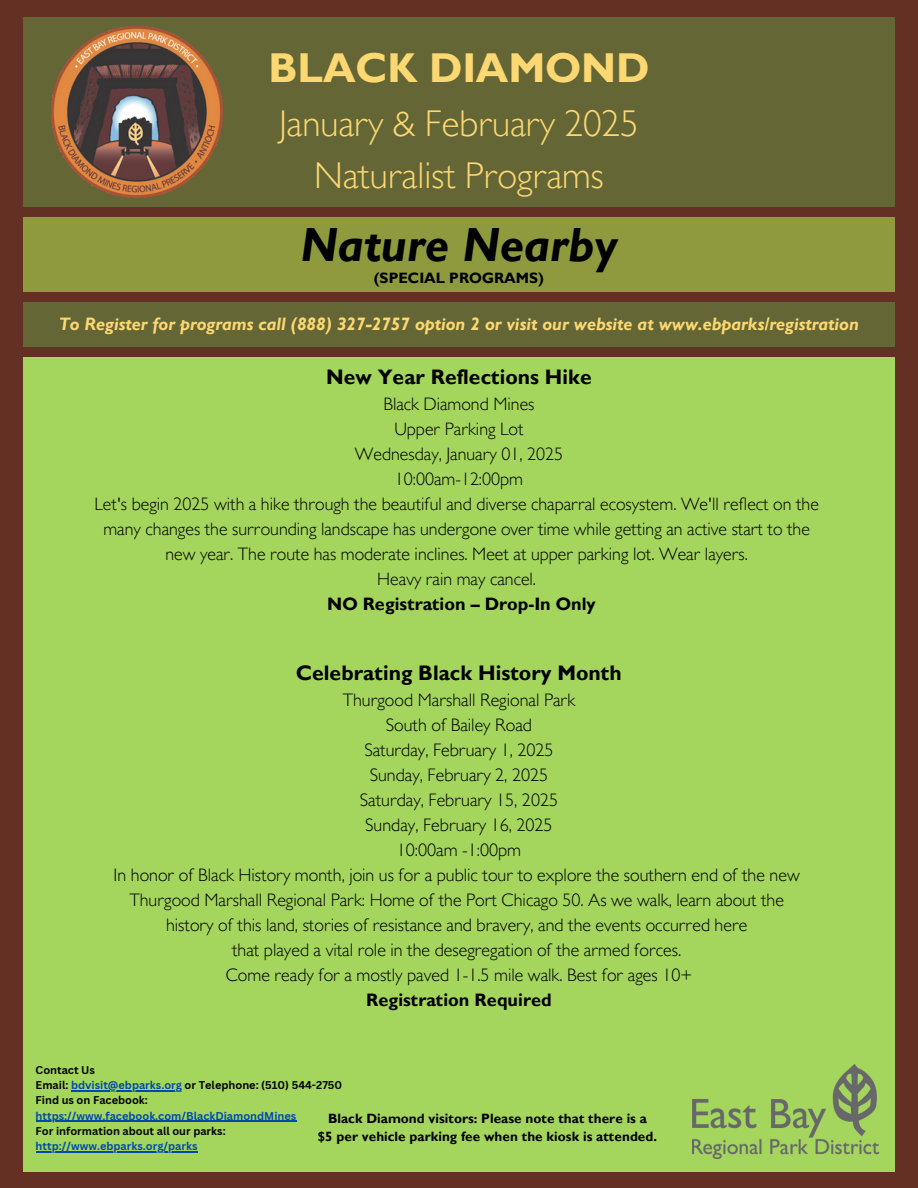
<style>
.page{position:relative;width:918px;height:1188px;background:#653024}
.page>*{position:absolute;margin:0;border:0;box-sizing:border-box;transform-origin:0 0}
.t1{font:italic 700 48px "Gill Sans MT Std";color:#000}
.t2{font:700 41.7px "Gill Sans MT Std";color:#fbd872}
.t3{font:300 37.2px/51.8px "Gill Sans MT Std";color:#fbd872;text-align:center}
.t4{font:700 21px "Gill Sans MT Std";color:#000}
.t5{font:300 18px/25px "Gill Sans MT Std";color:#000;text-align:center}
.t6{font:italic 700 18px "Gill Sans MT Std";color:#fbd872}
.t7{font:700 15px "Gill Sans MT Std";color:#000}
.t8{font:700 13.5px/18px "Gill Sans MT Std";color:#000;text-align:center}
.t9{font:700 10.95px/15.3px "Canva Sans";color:#004aad}
.t10{font:700 10.95px "Canva Sans";color:#000}
.s1{font-weight:700}
.s2{color:#004aad}
.s3{color:#000}
</style>
<div class="page">
<div style="left:23px;top:17px;width:871px;height:190px;background:#656635"></div>
<img style="left:51px;top:26px;width:171px;height:171px">
<div style="left:23px;top:357px;width:872px;height:815px;background:#a4d65e"></div>
<div style="left:23px;top:217px;width:872px;height:75px;background:#8f993e"></div>
<div style="left:23px;top:302px;width:872px;height:45px;background:#656635"></div>
<hr style="left:71px;top:1090px;width:111px;height:1px;background:#004aad">
<hr style="left:36px;top:1121px;width:260px;height:1px;background:#004aad">
<hr style="left:36px;top:1151px;width:162px;height:1px;background:#004aad">
<img style="left:692px;top:1064px;width:187px;height:94px">
<p class="t2" style="left:268px;top:54px;width:383px">BLACK DIAMOND</p>
<p class="t3" style="left:279px;top:104px;width:361px">January &amp; February 2025<br>Naturalist Programs</p>
<h5 class="t1" style="left:300px;top:228px;width:319px">Nature Nearby</h5>
<p class="t7" style="left:374px;top:273px;width:172px">(SPECIAL PROGRAMS)</p>
<h3 class="t6" style="left:59px;top:318px;width:801px">To Register for programs call (888) 327-2757 option 2 or visit our website at www.ebparks/registration</h3>
<h2 class="t4" style="left:326px;top:370px;width:267px">New Year Reflections Hike</h2>
<h2 class="t5" style="left:94px;top:395px;width:726px">Black Diamond Mines<br>Upper Parking Lot<br>Wednesday, January 01, 2025<br>10:00am-12:00pm<br>Let's begin 2025 with a hike through the beautiful and diverse chaparral ecosystem. We'll reflect on the many changes the surrounding landscape has undergone over time while getting an active start to the new year. The route has moderate inclines. Meet at upper parking lot. Wear layers.<br>Heavy rain may cancel.<br><span class="s1">NO Registration – Drop-In Only</span></h2>
<h1 class="t4" style="left:296px;top:665px;width:327px">Celebrating Black History Month</h1>
<h1 class="t5" style="left:114px;top:690px;width:688px">Thurgood Marshall Regional Park<br>South of Bailey Road<br>Saturday, February 1, 2025<br>Sunday, February 2, 2025<br>Saturday, February 15, 2025<br>Sunday, February 16, 2025<br>10:00am -1:00pm<br>In honor of Black History month, join us for a public tour to explore the southern end of the new Thurgood Marshall Regional Park: Home of the Port Chicago 50. As we walk, learn about the history of this land, stories of resistance and bravery, and the events occurred here<br>that played a vital role in the desegregation of the armed forces.<br>Come ready for a mostly paved 1-1.5 mile walk. Best for ages 10+<br><span class="s1">Registration Required</span></h1>
<h4 class="t10" style="left:36px;top:1062px;width:61px">Contact Us</h4>
<h4 class="t10" style="left:36px;top:1077px;width:308px">Email: <span class="s2">bdvisit@ebparks.org</span> or Telephone: (510) 544-2750</h4>
<p class="t10" style="left:36px;top:1093px;width:114px">Find us on Facebook:</p>
<p class="t9" style="left:36px;top:1108px;width:262px">https://www.facebook.com/BlackDiamondMines<br><span class="s3">For information about all our parks:</span></p>
<p class="t9" style="left:36px;top:1138px;width:163px">http://www.ebparks.org/parks</p>
<p class="t8" style="left:318px;top:1111px;width:341px">Black Diamond visitors: Please note that there is a<br>$5 per vehicle parking fee when the kiosk is attended.</p>
</div>
